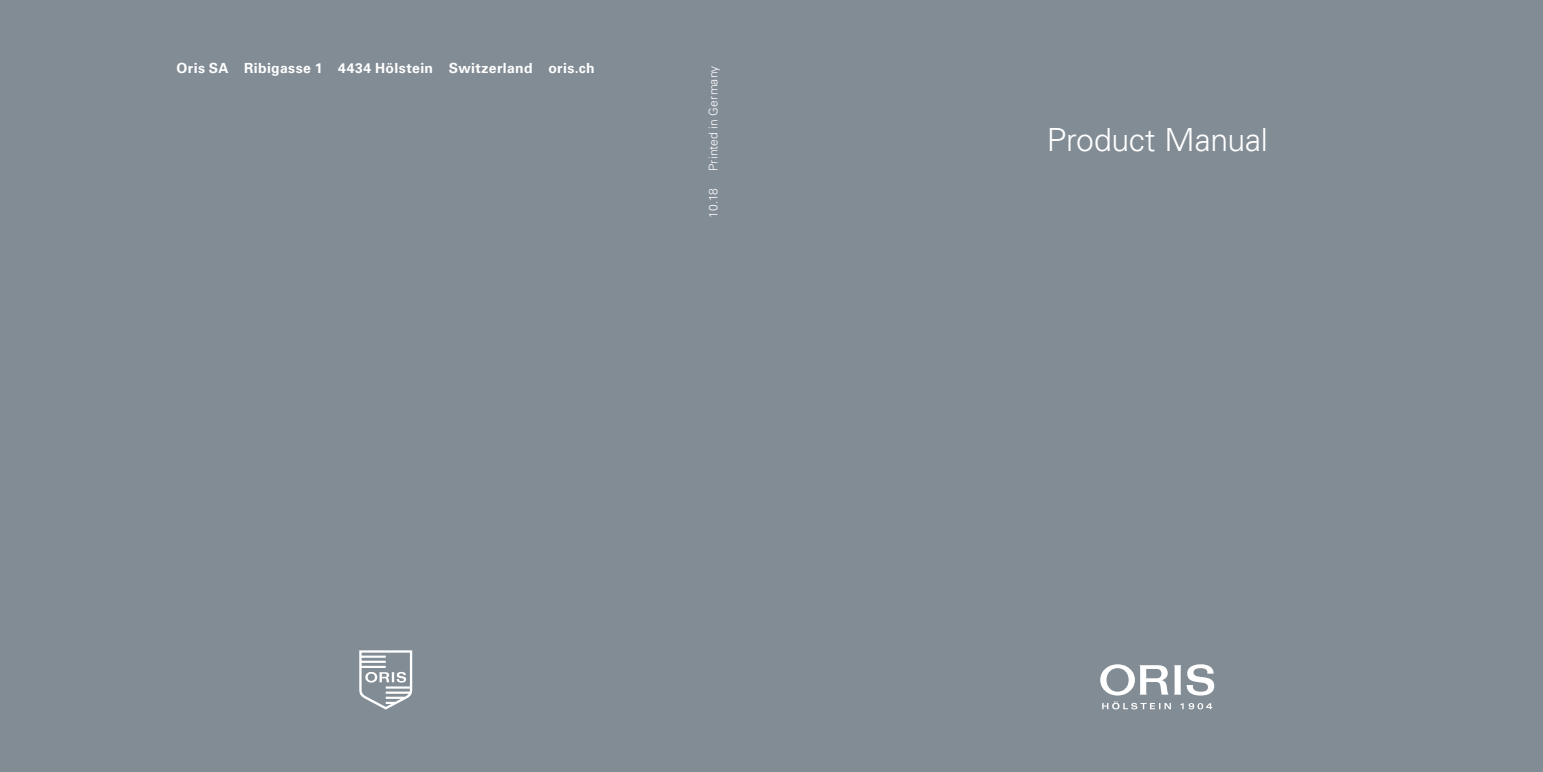
<style>
.page{position:relative;width:1543px;height:772px;background:#fff}
.page>*{position:absolute;margin:0;border:0;box-sizing:border-box;transform-origin:0 0}
.t1{font:300 32px "Univers LTCYR 45";letter-spacing:-.01em;color:#fff}
.t2{font:700 14px "Univers LTCYR 65";letter-spacing:.03em;color:#fff}
.t3{font:300 12px "Univers LTCYR 45";letter-spacing:.015em;color:#fff}
</style>
<div class="page">
<div style="left:0;top:0;width:1542px;height:771px;background:#828c95"></div>
<svg style="left:1100px;top:664px;width:113px;height:45px"></svg>
<svg style="left:359px;top:650px;width:53px;height:59px"></svg>
<p class="t2" style="left:177px;top:58px;width:419px">Oris SA Ribigasse 1 4434 Hölstein Switzerland oris.ch</p>
<p class="t3" style="left:705px;top:171px;width:107px;rotate:-90deg">Printed in Germany</p>
<p class="t3" style="left:705px;top:217px;width:31px;rotate:-90deg">10.18</p>
<h1 class="t1" style="left:1046px;top:118px;width:222px">Product Manual</h1>
</div>
